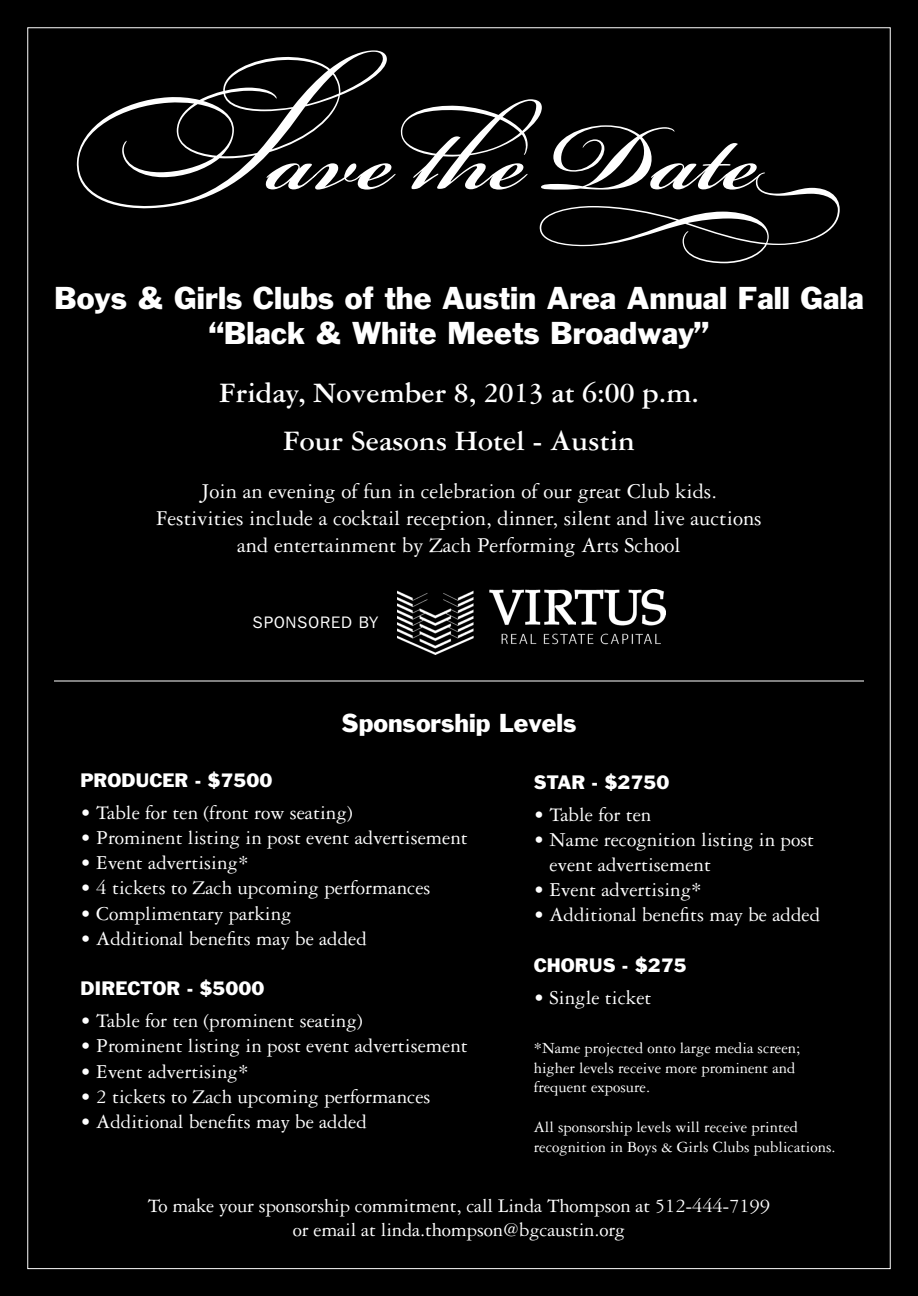
<style>
.page{position:relative;width:918px;height:1296px;background:#000}
.page>*{position:absolute;margin:0;border:0;box-sizing:border-box;transform-origin:0 0}
.t1{font:144px "Bickham Script MM 600";color:#fff}
.t2{font:700 30px "Garamond Three";color:#fff}
.t3{font:29.25px "Franklin Gothic";color:#fff}
.t4{font:24px "Franklin Gothic";color:#fff}
.t5{font:22.5px/27px "Garamond Three";color:#fff;text-align:center}
.t6{font:21px/25.2px "Garamond Three";color:#fff}
.t7{font:20.7px/24.8px "Garamond Three";letter-spacing:-.01em;color:#fff;text-align:center}
.t8{font:18px "Franklin Gothic";color:#fff}
.t9{font:16.5px/19.8px "Garamond Three";color:#fff}
.t10{font:16.5px "Franklin Gothic IT Cby BT";letter-spacing:.06em;color:#fff}
.s1{font-family:"Bickham Script MM Sw Caps 600"}
.s2{font-family:"Bickham Script MM Lig 600"}
</style>
<div class="page">
<hr style="left:54px;top:681px;width:810px;height:1px;background:#fff">
<img style="left:397px;top:590px;width:268px;height:65px">
<p class="t1" style="left:59px;top:80px;width:701px"><span class="s1">S</span>ave <span class="s2">t</span>e Date</p>
<p class="t3" style="left:54px;top:279px;width:811px">Boys &amp; Girls Clubs of the Austin Area Annual Fall Gala</p>
<p class="t3" style="left:209px;top:315px;width:501px">“Black &amp; White Meets Broadway”</p>
<p class="t2" style="left:219px;top:376px;width:481px">Friday, November 8, 2013 at 6:00 p.m.</p>
<p class="t2" style="left:283px;top:424px;width:353px">Four Seasons Hotel - Austin</p>
<p class="t5" style="left:156px;top:478px;width:607px">Join an evening of fun in celebration of our great Club kids.<br>Festivities include a cocktail reception, dinner, silent and live auctions</p>
<p class="t5" style="left:237px;top:532px;width:445px">and entertainment by Zach Performing Arts School</p>
<p class="t10" style="left:253px;top:612px;width:127px">SPONSORED BY</p>
<p class="t4" style="left:341px;top:708px;width:237px">Sponsorship Levels</p>
<p class="t8" style="left:81px;top:769px;width:194px">PRODUCER - $7500</p>
<p class="t6" style="left:81px;top:800px;width:274px">• Table for ten (front row seating)</p>
<p class="t6" style="left:81px;top:825px;width:389px">• Prominent listing in post event advertisement</p>
<p class="t6" style="left:81px;top:850px;width:169px">• Event advertising*</p>
<p class="t6" style="left:81px;top:875px;width:351px">• 4 tickets to Zach upcoming performances</p>
<p class="t6" style="left:81px;top:901px;width:213px">• Complimentary parking</p>
<p class="t6" style="left:81px;top:926px;width:288px">• Additional benefits may be added</p>
<p class="t8" style="left:81px;top:977px;width:185px">DIRECTOR - $5000</p>
<p class="t6" style="left:81px;top:1008px;width:284px">• Table for ten (prominent seating)</p>
<p class="t6" style="left:81px;top:1033px;width:389px">• Prominent listing in post event advertisement</p>
<p class="t6" style="left:81px;top:1058px;width:169px">• Event advertising*</p>
<p class="t6" style="left:81px;top:1084px;width:351px">• 2 tickets to Zach upcoming performances</p>
<p class="t6" style="left:81px;top:1109px;width:288px">• Additional benefits may be added</p>
<p class="t8" style="left:534px;top:770px;width:137px">STAR - $2750</p>
<p class="t6" style="left:534px;top:801px;width:119px">• Table for ten</p>
<p class="t6" style="left:550px;top:827px;width:266px;text-indent:-16px">• Name recognition listing in post event advertisement</p>
<p class="t6" style="left:534px;top:877px;width:169px">• Event advertising*</p>
<p class="t6" style="left:534px;top:902px;width:288px">• Additional benefits may be added</p>
<p class="t8" style="left:534px;top:953px;width:154px">CHORUS - $275</p>
<p class="t6" style="left:534px;top:985px;width:119px">• Single ticket</p>
<p class="t9" style="left:534px;top:1038px;width:268px">*Name projected onto large media screen; higher levels receive more prominent and frequent exposure.</p>
<p class="t9" style="left:534px;top:1117px;width:303px">All sponsorship levels will receive printed recognition in Boys &amp; Girls Clubs publications.</p>
<p class="t7" style="left:148px;top:1193px;width:624px">To make your sponsorship commitment, call Linda Thompson at 512-444-7199 or email at linda.thompson@bgcaustin.org</p>
</div>
